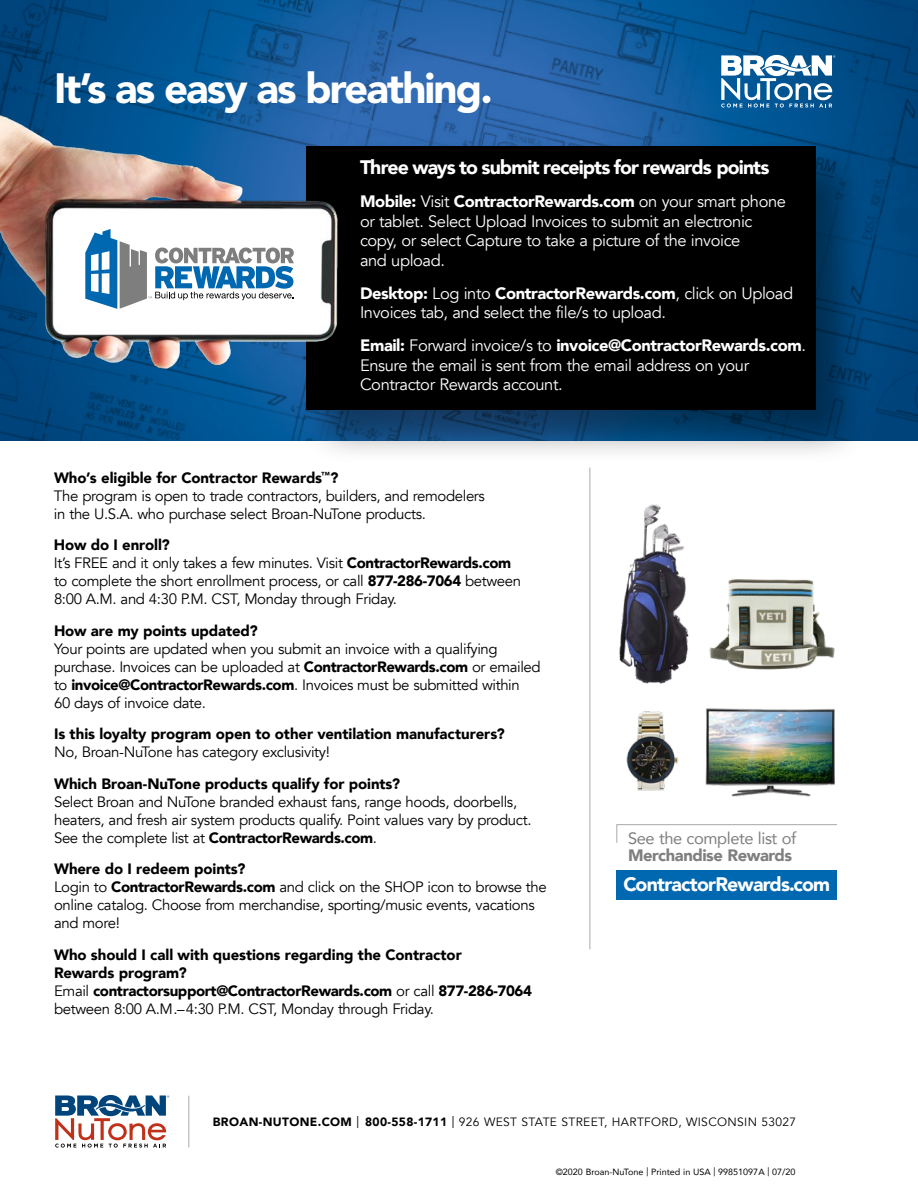
<style>
.page{position:relative;width:918px;height:1188px;background:#fff}
.page>*{position:absolute;margin:0;border:0;box-sizing:border-box;transform-origin:0 0}
.t1{font:900 42px "Avenir LT Std";letter-spacing:-.045em;color:#fff}
.t2{font:900 19.5px "Avenir";letter-spacing:-.045em;color:#fff}
.t3{font:16.5px/19.5px "Avenir";letter-spacing:-.025em;color:#fff}
.t4{font:16.5px "Avenir";letter-spacing:-.025em;color:#7f7e80}
.t5{font:900 16.5px "Avenir";letter-spacing:-.025em;color:#7f7e80}
.t6{font:15px/18px "Avenir";letter-spacing:-.025em;color:#000}
.t7{font:900 15px/18px "Avenir";letter-spacing:-.01em;color:#000}
.t8{font:12px "Avenir";letter-spacing:.03em;color:#000}
.t9{font:9px "Avenir";color:#000}
.s1{font-weight:900}
.s2{font-weight:400}
.s3{font-style:inherit}
</style>
<div class="page">
<img style="left:0;top:0;width:918px;height:441px">
<svg style="left:55px;top:1095px;width:114px;height:53px"></svg>
<hr style="left:188px;top:1096px;width:1px;height:52px;background:#a7a9ac">
<div style="left:300px;top:140px;width:569px;height:325px;background:#000;opacity:.43"></div>
<div style="left:306px;top:146px;width:509px;height:264px;background:#000"></div>
<img style="left:0;top:109px;width:364px;height:317px">
<svg style="left:85px;top:229px;width:209px;height:80px"></svg>
<div style="left:617px;top:870px;width:220px;height:30px;background:#0067b1"></div>
<svg style="left:616px;top:824px;width:221px;height:19px"></svg>
<svg style="left:721px;top:55px;width:115px;height:53px"></svg>
<img style="left:619px;top:504px;width:70px;height:180px">
<img style="left:705px;top:708px;width:130px;height:89px">
<img style="left:626px;top:711px;width:53px;height:80px">
<img style="left:709px;top:579px;width:126px;height:91px">
<hr style="left:590px;top:468px;width:1px;height:481px;background:#a7a9ac">
<h1 class="t1" style="left:54px;top:63px;width:440px">It’s as easy as breathing.</h1>
<h2 class="t2" style="left:360px;top:151px;width:411px">Three ways to submit receipts for rewards points</h2>
<p class="t3" style="left:360px;top:192px;width:427px"><span class="s1">Mobile:</span> Visit <span class="s1">ContractorRewards.com</span> on your smart phone or tablet. Select Upload Invoices to submit an electronic copy, or select Capture to take a picture of the invoice<br>and upload.</p>
<p class="t3" style="left:360px;top:283px;width:435px"><span class="s1">Desktop:</span> Log into <span class="s1">ContractorRewards.com</span>, click on Upload<br>Invoices tab, and select the file/s to upload.</p>
<p class="t3" style="left:360px;top:336px;width:447px"><span class="s1">Email:</span> Forward invoice/s to <span class="s1">invoice@ContractorRewards.com</span>.<br>Ensure the email is sent from the email address on your<br>Contractor Rewards account.</p>
<p class="t6" style="left:54px;top:469px;width:432px"><span class="s1">Who’s eligible for Contractor Rewards</span><sup>™</sup><span class="s1">?<br></span>The program is open to trade contractors, builders, and remodelers in the U.S.A. who purchase select Broan-NuTone products.</p>
<p class="t6" style="left:54px;top:536px;width:469px"><span class="s1">How do I enroll?<br></span>It’s FREE and it only takes a few minutes. Visit <span class="s1">ContractorRewards.com </span>to complete the short enrollment process, or call <span class="s1">877-286-7064</span> between 8:00 A.M. and 4:30 P.M. CST, Monday through Friday.</p>
<p class="t7" style="left:54px;top:621px;width:205px">How are my points updated?</p>
<p class="t6" style="left:54px;top:640px;width:488px">Your points are updated when you submit an invoice with a qualifying purchase. Invoices can be uploaded at <span class="s1">ContractorRewards.com</span> or emailed to <span class="s1">invoice@ContractorRewards.com</span>. Invoices must be submitted within<br>60 days of invoice date.</p>
<p class="t7" style="left:54px;top:725px;width:452px">Is this loyalty program open to other ventilation manufacturers?</p>
<p class="t6" style="left:54px;top:743px;width:277px">No, Broan-NuTone has category exclusivity!</p>
<p class="t7" style="left:54px;top:774px;width:348px">Which Broan-NuTone products qualify for points?</p>
<p class="t6" style="left:54px;top:793px;width:479px">Select Broan and NuTone branded exhaust fans, range hoods, doorbells, heaters, and fresh air system products qualify. Point values vary by product.<br>See the complete list at <span class="s1">ContractorRewards.com</span>.</p>
<p class="t6" style="left:54px;top:860px;width:494px"><span class="s1">Where do I redeem points?<br></span>Login to <span class="s1">ContractorRewards.com</span> and click on the SHOP icon to browse the online catalog. Choose from merchandise, sporting/music events, vacations and more!</p>
<p class="t7" style="left:54px;top:945px;width:479px">Who should I call with questions regarding the Contractor<br>Rewards program?<br><span class="s2">Email</span> contractorsupport@ContractorRewards.com <span class="s2">or call</span> 877-286-7064 <span class="s2">between 8:00 A.M.–4:30 P.M. CST, Monday through Friday.</span></p>
<p class="t4" style="left:628px;top:825px;width:170px">See the complete list of</p>
<p class="t5" style="left:628px;top:841px;width:166px">Merchandise Rewards</p>
<h2 class="t2" style="left:623px;top:867px;width:208px">ContractorRewards.com</h2>
<p class="t8" style="left:213px;top:1115px;width:585px"><span class="s1">BROAN-NUTONE.COM</span> <span class="s3">|</span> <span class="s1">800-558-1711</span> <span class="s3">|</span> 926 WEST STATE STREET, HARTFORD, WISCONSIN 53027</p>
<p class="t9" style="left:556px;top:1164px;width:241px">©2020 Broan-NuTone | Printed in USA | 99851097A | 07/20</p>
</div>
